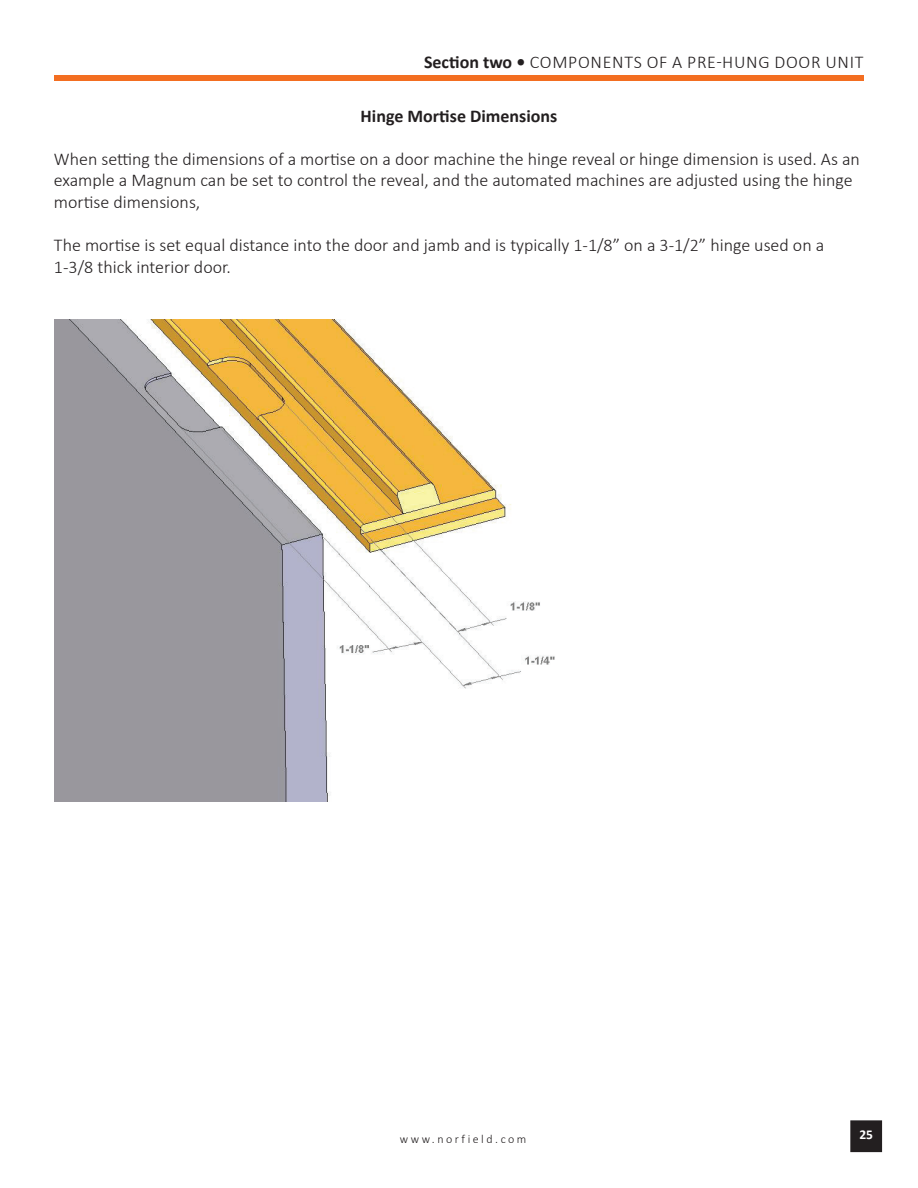
<style>
.page{position:relative;width:918px;height:1188px;background:#fff}
.page>*{position:absolute;margin:0;border:0;box-sizing:border-box;transform-origin:0 0}
.t1{font:300 18px/21.6px "Calibri";color:#231f20}
.t2{font:300 18px "Calibri";letter-spacing:.04em;color:#231f20}
.t3{font:700 18px "Calibri";color:#231f20}
.t4{font:700 13.5px "Calibri";color:#fff}
.t5{font:300 12px "Calibri";letter-spacing:.21em;color:#231f20}
.s1{font-weight:700}
</style>
<div class="page">
<div style="left:851px;top:1121px;width:31px;height:31px;background:#231f20"></div>
<div style="left:850px;top:1120px;width:32px;height:32px;border:1px solid #231f20"></div>
<div style="left:54px;top:75px;width:810px;height:6px;background:#f36e21"></div>
<img style="left:54px;top:320px;width:501px;height:482px">
<p class="t2" style="left:424px;top:50px;width:441px"><span class="s1">Section two •</span> COMPONENTS OF A PRE-HUNG DOOR UNIT</p>
<p class="t3" style="left:361px;top:104px;width:198px">Hinge Mortise Dimensions</p>
<p class="t1" style="left:54px;top:148px;width:807px">When setting the dimensions of a mortise on a door machine the hinge reveal or hinge dimension is used. As an example a Magnum can be set to control the reveal, and the automated machines are adjusted using the hinge mortise dimensions,</p>
<p class="t1" style="left:54px;top:234px;width:772px">The mortise is set equal distance into the door and jamb and is typically 1-1/8” on a 3-1/2” hinge used on a<br>1-3/8 thick interior door.</p>
<p class="t5" style="left:400px;top:1132px;width:128px">www.norfield.com</p>
<p class="t4" style="left:859px;top:1126px;width:15px">25</p>
</div>
